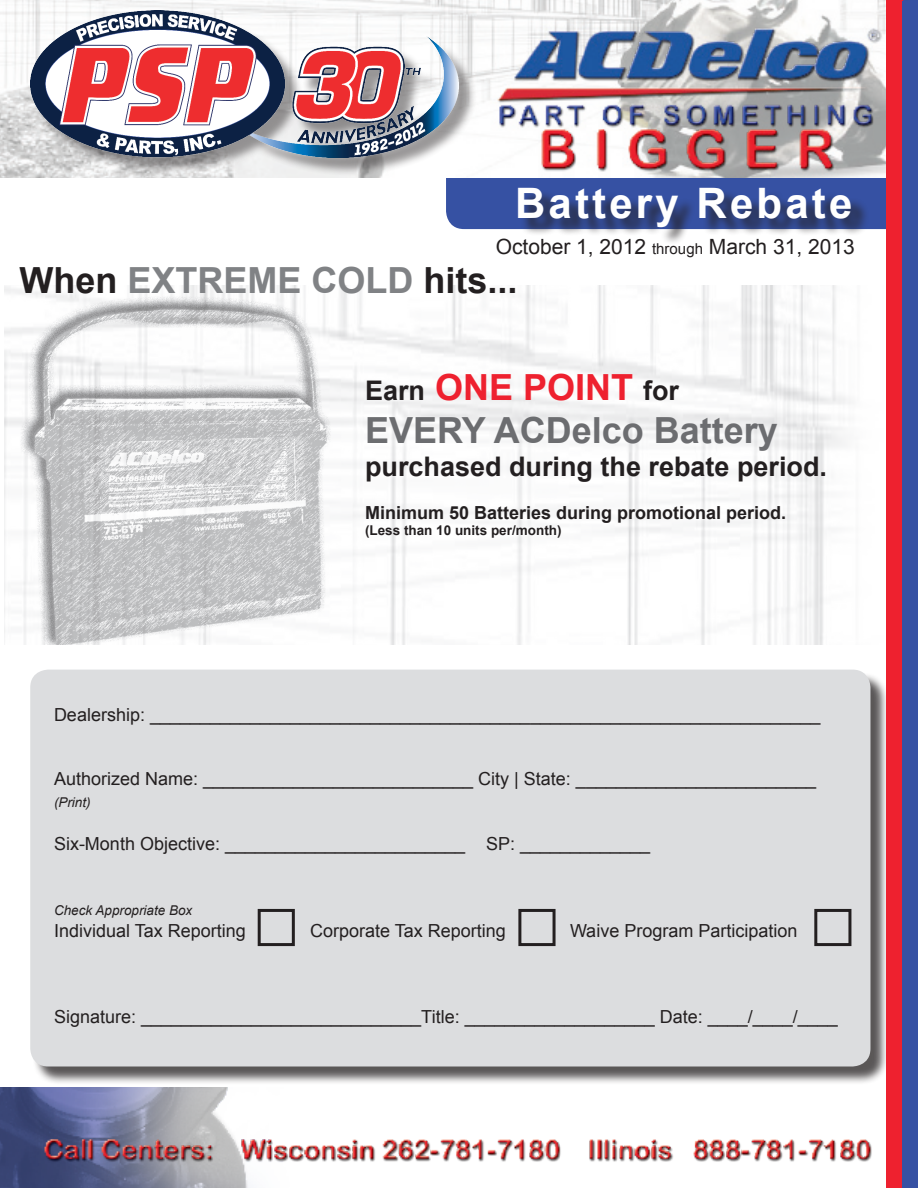
<style>
.page{position:relative;width:918px;height:1188px;background:#fff}
.page>*{position:absolute;margin:0;border:0;box-sizing:border-box;transform-origin:0 0}
.t1{font:700 42px "Arial";letter-spacing:.075em;color:#fff}
.t2{font:700 36px "Arial";color:#231f20}
.t3{font:700 36px "Arial";color:#6c6d70}
.t4{font:700 36px "Arial";color:#ee212f}
.t5{font:700 27px "Arial";color:#231f20}
.t6{font:21px "Arial";color:#231f20}
.t7{font:18px "Arial";color:#231f20}
.t8{font:700 18px "Arial";color:#231f20}
.t9{font:700 13.5px "Arial";color:#231f20}
.t10{font:italic 13.5px "Arial";color:#231f20}
.s1{font-size:15px}
.s2{color:#808285}
.s3{font-size:27px;color:#231f20}
</style>
<div class="page">
<img style="left:0;top:1088px;width:887px;height:100px">
<div style="left:32px;top:672px;width:857px;height:413px;background:#231f20;opacity:.75"></div>
<div style="left:30px;top:670px;width:840px;height:396px;background:#dcdddf;border-radius:18px"></div>
<div style="left:446px;top:125px;width:472px;height:104px;background:#3651a3;border-radius:18px"></div>
<img style="left:0;top:0;width:918px;height:177px">
<div style="left:32px;top:13px;width:445px;height:164px;background:#231f20;opacity:.46"></div>
<img style="left:30px;top:11px;width:429px;height:147px">
<div style="left:902px;top:2px;width:16px;height:1186px;background:#3651a3"></div>
<div style="left:887px;top:1px;width:15px;height:1187px;background:#ee212f"></div>
<div style="left:520px;top:189px;width:350px;height:56px;background:#231f20;opacity:.75"></div>
<img style="left:4px;top:285px;width:883px;height:360px">
<div style="left:258px;top:909px;width:37px;height:37px;border:3px solid #231f20"></div>
<div style="left:518px;top:909px;width:38px;height:37px;border:3px solid #231f20"></div>
<div style="left:814px;top:909px;width:37px;height:37px;border:3px solid #231f20"></div>
<p class="t1" style="left:515px;top:175px;width:339px">Battery Rebate</p>
<p class="t6" style="left:496px;top:233px;width:361px">October 1, 2012 <span class="s1">through</span> March 31, 2013</p>
<p class="t2" style="left:19px;top:257px;width:500px">When <span class="s2">EXTREME COLD</span> hits...</p>
<p class="t4" style="left:365px;top:364px;width:316px"><span class="s3">Earn</span> ONE POINT <span class="s3">for</span></p>
<p class="t3" style="left:365px;top:407px;width:414px">EVERY ACDelco Battery</p>
<p class="t5" style="left:365px;top:448px;width:464px">purchased during the rebate period.</p>
<p class="t8" style="left:365px;top:501px;width:423px">Minimum 50 Batteries during promotional period.</p>
<p class="t9" style="left:365px;top:522px;width:198px">(Less than 10 units per/month)</p>
<p class="t7" style="left:54px;top:702px;width:768px">Dealership: ___________________________________________________________________</p>
<p class="t7" style="left:54px;top:767px;width:764px">Authorized Name: ___________________________ City | State: ________________________</p>
<p class="t10" style="left:54px;top:793px;width:38px">(Print)</p>
<p class="t7" style="left:54px;top:832px;width:598px">Six-Month Objective: ________________________ SP: _____________</p>
<p class="t10" style="left:54px;top:901px;width:140px">Check Appropriate Box</p>
<p class="t7" style="left:54px;top:918px;width:193px">Individual Tax Reporting</p>
<p class="t7" style="left:310px;top:918px;width:197px">Corporate Tax Reporting</p>
<p class="t7" style="left:570px;top:918px;width:229px">Waive Program Participation</p>
<p class="t7" style="left:54px;top:1005px;width:785px">Signature: ____________________________Title: ___________________ Date: ____/____/____</p>
</div>
